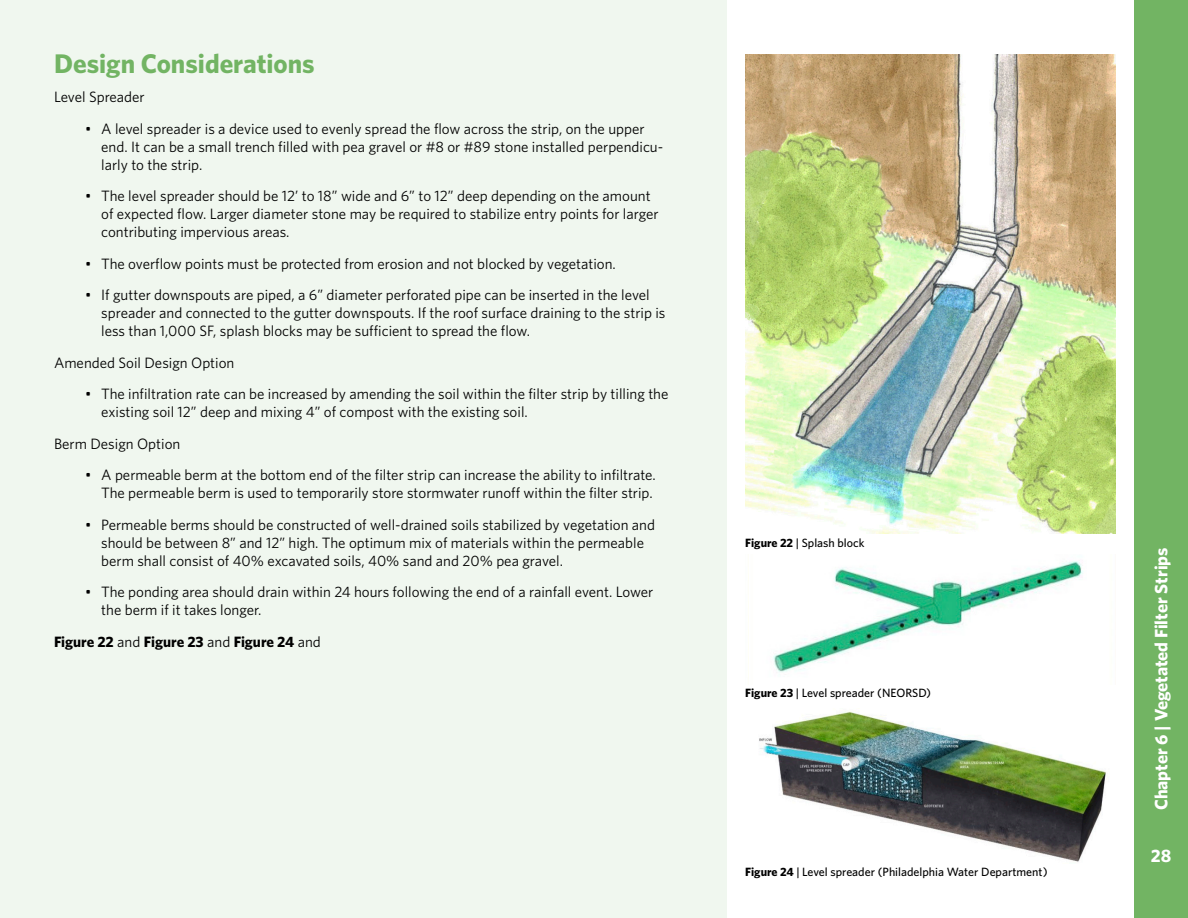
<style>
.page{position:relative;width:1188px;height:918px;background:#fff}
.page>*{position:absolute;margin:0;border:0;box-sizing:border-box;transform-origin:0 0}
.Subheadings{font:700 27px "Whitney";color:#72b463}
.t1{font:700 18px "Whitney";color:#fff}
.Body{font:15px/18px "Whitney";color:#000}
.Body-2{font:700 15px "Whitney";color:#000}
.Caption__Body_Bold{font:500 12px "Whitney";color:#000}
.s1{font-weight:400}
.s2{font-weight:700}
</style>
<div class="page">
<div style="left:1134px;top:0;width:54px;height:918px;background:#72b463"></div>
<div style="left:0;top:0;width:727px;height:918px;background:#f0f7ef"></div>
<img style="left:773px;top:561px;width:310px;height:112px">
<img style="left:759px;top:711px;width:348px;height:151px">
<img style="left:745px;top:54px;width:371px;height:480px">
<p class="Subheadings" style="left:54px;top:48px;width:262px">Design Considerations</p>
<p class="Body" style="left:54px;top:88px;width:92px">Level Spreader</p>
<p class="Body" style="left:101px;top:119px;width:564px;text-indent:-16px">• A level spreader is a device used to evenly spread the flow across the strip, on the upper end. It can be a small trench filled with pea gravel or #8 or #89 stone installed perpendicu&shy;larly to the strip.</p>
<p class="Body" style="left:101px;top:187px;width:559px;text-indent:-16px">• The level spreader should be 12’ to 18” wide and 6” to 12” deep depending on the amount of expected flow. Larger diameter stone may be required to stabilize entry points for larger contributing impervious areas.</p>
<p class="Body" style="left:85px;top:254px;width:532px">• The overflow points must be protected from erosion and not blocked by vegetation.</p>
<p class="Body" style="left:101px;top:286px;width:566px;text-indent:-16px">• If gutter downspouts are piped, a 6” diameter perforated pipe can be inserted in the level spreader and connected to the gutter downspouts. If the roof surface draining to the strip is less than 1,000 SF, splash blocks may be sufficient to spread the flow.</p>
<p class="Body" style="left:54px;top:353px;width:182px">Amended Soil Design Option</p>
<p class="Body" style="left:101px;top:385px;width:569px;text-indent:-16px">• The infiltration rate can be increased by amending the soil within the filter strip by tilling the existing soil 12” deep and mixing 4” of compost with the existing soil.</p>
<p class="Body" style="left:54px;top:434px;width:128px">Berm Design Option</p>
<p class="Body" style="left:85px;top:466px;width:572px;text-align:right">• A permeable berm at the bottom end of the filter strip can increase the ability to infiltrate.<br>The permeable berm is used to temporarily store stormwater runoff within the filter strip.</p>
<p class="Body" style="left:101px;top:515px;width:555px;text-indent:-16px">• Permeable berms should be constructed of well-drained soils stabilized by vegetation and should be between 8” and 12” high. The optimum mix of materials within the permeable berm shall consist of 40% excavated soils, 40% sand and 20% pea gravel.</p>
<p class="Body" style="left:101px;top:583px;width:554px;text-indent:-16px">• The ponding area should drain within 24 hours following the end of a rainfall event. Lower the berm if it takes longer.</p>
<p class="Body-2" style="left:54px;top:632px;width:268px">Figure 22 <span class="s1">and</span> Figure 23 <span class="s1">and</span> Figure 24 <span class="s1">and</span></p>
<p class="Caption__Body_Bold" style="left:745px;top:536px;width:121px"><span class="s2">Figure 22</span> | Splash block</p>
<p class="Caption__Body_Bold" style="left:745px;top:686px;width:187px"><span class="s2">Figure 23</span> | Level spreader (NEORSD)</p>
<p class="Caption__Body_Bold" style="left:745px;top:864px;width:304px"><span class="s2">Figure 24</span> | Level spreader (Philadelphia Water Department)</p>
<p class="t1" style="left:1150px;top:810px;width:264px;rotate:-90deg">Chapter 6 | Vegetated Filter Strips</p>
<p class="t1" style="left:1151px;top:845px;width:22px">28</p>
</div>
